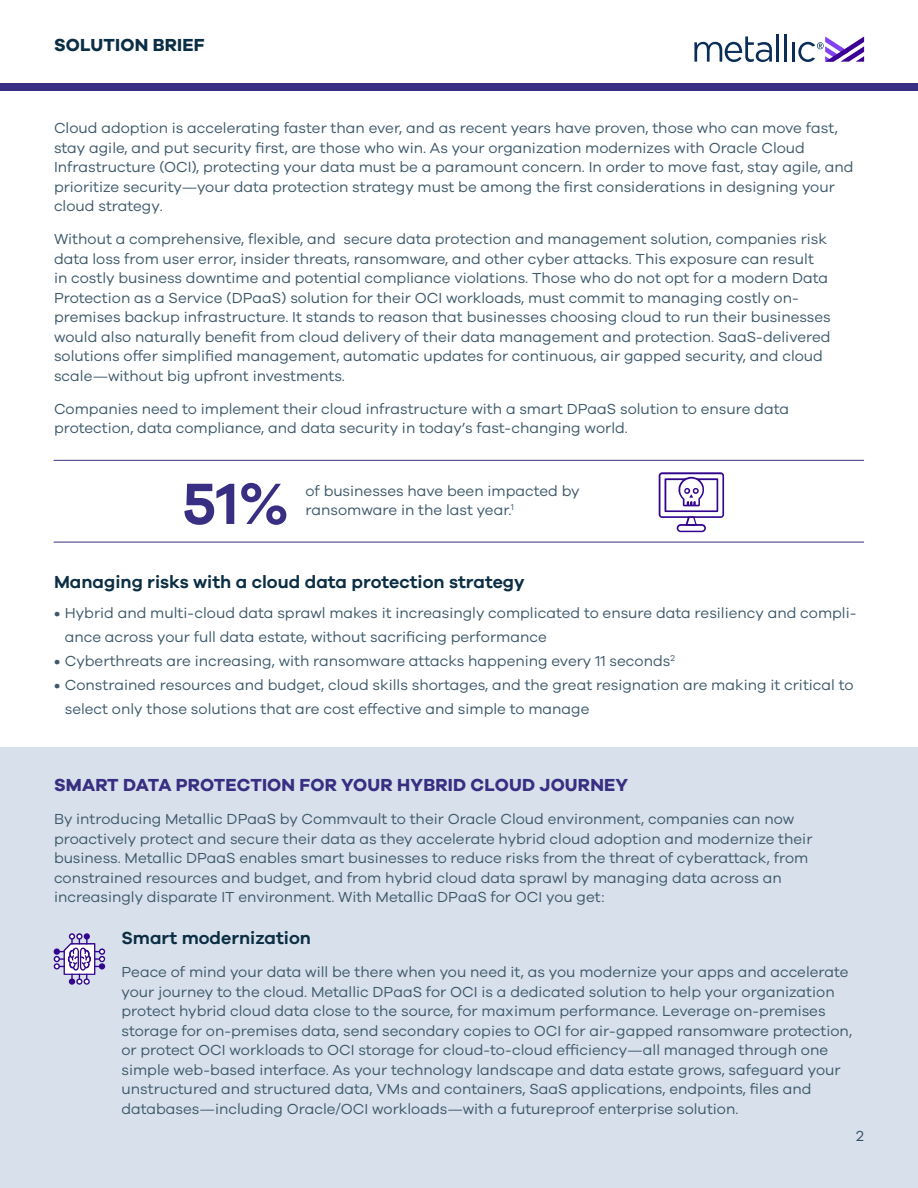
<style>
.page{position:relative;width:918px;height:1188px;background:#fff}
.page>*{position:absolute;margin:0;border:0;box-sizing:border-box;transform-origin:0 0}
.t1{font:600 60px "Galano Grotesque";color:#382e82}
.t2{font:600 18px "Galano Grotesque";color:#0b2e44}
.t3{font:700 18px "Galano Grotesque";letter-spacing:.01em;color:#382e82}
.t4{font:700 18px "Galano Grotesque";letter-spacing:.01em;color:#0b2e44}
.t5{font:15px/19.5px "Galano Grotesque";color:#3d586a}
.t6{font:8.7px "Galano Grotesque";color:#3d586a}
.s1{font-weight:500}
</style>
<div class="page">
<hr style="left:776px;top:34px;width:3px;height:28px;background:#0a2e57">
<hr style="left:784px;top:34px;width:3px;height:28px;background:#0a2e57">
<hr style="left:792px;top:42px;width:3px;height:20px;background:#0a2e57">
<svg style="left:694px;top:36px;width:78px;height:26px"></svg>
<svg style="left:798px;top:36px;width:66px;height:26px"></svg>
<div style="left:0;top:747px;width:918px;height:441px;background:#d8e1eb"></div>
<hr style="left:54px;top:460px;width:810px;height:1px;background:#382e82">
<hr style="left:54px;top:542px;width:810px;height:1px;background:#382e82">
<svg style="left:659px;top:472px;width:65px;height:60px"></svg>
<svg style="left:54px;top:933px;width:51px;height:52px"></svg>
<div style="left:0;top:84px;width:918px;height:7px;background:#382e82"></div>
<p class="t4" style="left:54px;top:34px;width:152px">SOLUTION BRIEF</p>
<p class="t5" style="left:54px;top:118px;width:801px">Cloud adoption is accelerating faster than ever, and as recent years have proven, those who can move fast, stay agile, and put security first, are those who win. As your organization modernizes with Oracle Cloud Infrastructure (OCI), protecting your data must be a paramount concern. In order to move fast, stay agile, and prioritize security—your data protection strategy must be among the first considerations in designing your cloud strategy.</p>
<p class="t5" style="left:54px;top:229px;width:778px">Without a comprehensive, flexible, and secure data protection and management solution, companies risk data loss from user error, insider threats, ransomware, and other cyber attacks. This exposure can result in costly business downtime and potential compliance violations. Those who do not opt for a modern Data Protection as a Service (DPaaS) solution for their OCI workloads, must commit to managing costly on&shy;premises backup infrastructure. It stands to reason that businesses choosing cloud to run their businesses would also naturally benefit from cloud delivery of their data management and protection. SaaS-delivered solutions offer simplified management, automatic updates for continuous, air gapped security, and cloud scale—without big upfront investments.</p>
<p class="t5" style="left:54px;top:399px;width:737px">Companies need to implement their cloud infrastructure with a smart DPaaS solution to ensure data protection, data compliance, and data security in today’s fast-changing world.</p>
<h1 class="t1" style="left:182px;top:467px;width:108px">51%</h1>
<p class="t5" style="left:306px;top:481px;width:276px">of businesses have been impacted by ransomware in the last year.</p>
<p class="t6" style="left:511px;top:502px;width:5px">1</p>
<p class="t2" style="left:54px;top:571px;width:472px">Managing risks with a cloud data protection strategy</p>
<p class="t5" style="left:65px;top:601px;width:793px;line-height:24px;text-indent:-11px"><span class="s1">•</span> Hybrid and multi-cloud data sprawl makes it increasingly complicated to ensure data resiliency and compli&shy;ance across your full data estate, without sacrificing performance</p>
<p class="t5" style="left:54px;top:651px;width:622px"><span class="s1">•</span> Cyberthreats are increasing, with ransomware attacks happening every 11 seconds<sup>2</sup></p>
<p class="t5" style="left:65px;top:673px;width:790px;line-height:24px;text-indent:-11px"><span class="s1">•</span> Constrained resources and budget, cloud skills shortages, and the great resignation are making it critical to select only those solutions that are cost effective and simple to manage</p>
<p class="t3" style="left:54px;top:774px;width:576px">SMART DATA PROTECTION FOR YOUR HYBRID CLOUD JOURNEY</p>
<p class="t5" style="left:54px;top:809px;width:760px">By introducing Metallic DPaaS by Commvault to their Oracle Cloud environment, companies can now proactively protect and secure their data as they accelerate hybrid cloud adoption and modernize their business. Metallic DPaaS enables smart businesses to reduce risks from the threat of cyberattack, from constrained resources and budget, and from hybrid cloud data sprawl by managing data across an increasingly disparate IT environment. With Metallic DPaaS for OCI you get:</p>
<p class="t2" style="left:122px;top:927px;width:191px">Smart modernization</p>
<p class="t5" style="left:122px;top:962px;width:732px">Peace of mind your data will be there when you need it, as you modernize your apps and accelerate your journey to the cloud. Metallic DPaaS for OCI is a dedicated solution to help your organization protect hybrid cloud data close to the source, for maximum performance. Leverage on-premises storage for on-premises data, send secondary copies to OCI for air-gapped ransomware protection, or protect OCI workloads to OCI storage for cloud-to-cloud efficiency—all managed through one simple web-based interface. As your technology landscape and data estate grows, safeguard your unstructured and structured data, VMs and containers, SaaS applications, endpoints, files and databases—including Oracle/OCI workloads—with a futureproof enterprise solution.</p>
<p class="t5" style="left:856px;top:1126px;width:9px">2</p>
</div>
